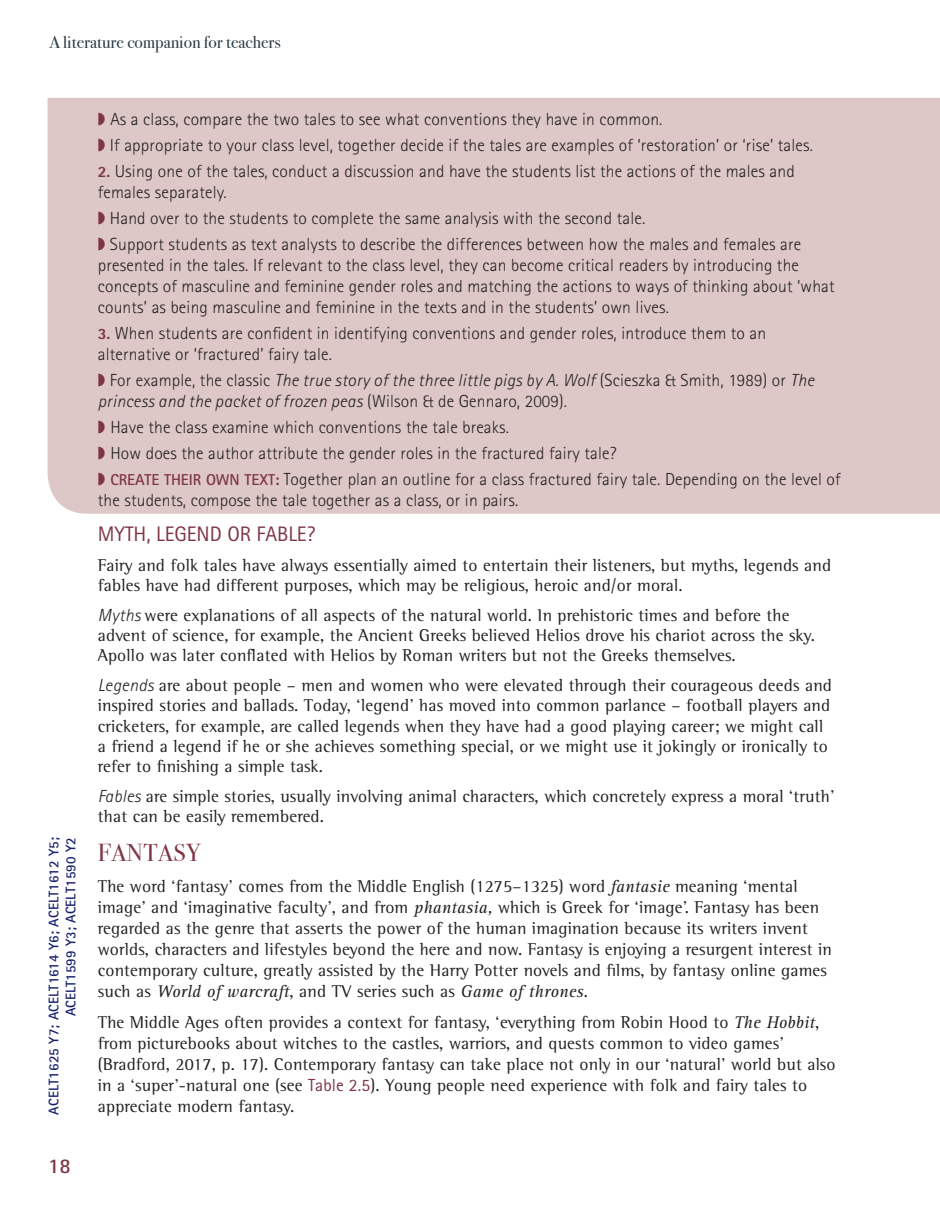
<style>
.page{position:relative;width:940px;height:1213px;background:#fff}
.page>*{position:absolute;margin:0;border:0;box-sizing:border-box;transform-origin:0 0}
.t1{font:24.5px "Bodoni Svty Two OSITCTT";letter-spacing:.02em;color:#7e3544}
.t2{font:21px "Rotis Sans Serif";color:#7e3544}
.t3{font:700 21px "Rotis Sans Serif";color:#7e3544}
.t4{font:17.5px/20.1px "Rotis Semi Serif";letter-spacing:.01em;color:#231f20}
.t5{font:300 17.5px/25.9px "Rotis Sans Serif";letter-spacing:.01em;color:#231f20}
.t6{font:italic 300 17.5px/21px "Rotis Sans Serif";letter-spacing:.02em;color:#231f20}
.t7{font:italic 17.5px "Rotis Serif";letter-spacing:.01em;color:#231f20}
.t8{font:17.5px "Bodoni Svty Two OSITCTT";color:#2b3a45}
.t9{font:700 14px/16.8px "Rotis Sans Serif";letter-spacing:.01em;color:#16206d;text-align:right}
.s1{font-weight:800;font-size:15.75px;color:#7e3544}
.s2{font-style:normal}
.s3{font-weight:700;font-size:15.75px;color:#7e3544}
.s4{font-family:"Rotis Sans Serif";font-weight:300;font-style:italic}
.s5{font-family:"Rotis Serif";font-style:italic}
.s6{font-family:"Rotis Semi Serif";font-style:normal}
.s7{font-family:"Rotis Sans Serif";color:#7e3544}
</style>
<div class="page">
<div style="left:48px;top:98px;width:892px;height:415px;background:#ddc8c7"></div>
<svg style="left:98px;top:112px;width:7px;height:13px"></svg>
<svg style="left:98px;top:138px;width:7px;height:13px"></svg>
<svg style="left:98px;top:211px;width:7px;height:13px"></svg>
<svg style="left:98px;top:237px;width:7px;height:13px"></svg>
<svg style="left:98px;top:373px;width:7px;height:13px"></svg>
<svg style="left:98px;top:420px;width:7px;height:13px"></svg>
<svg style="left:98px;top:446px;width:7px;height:13px"></svg>
<svg style="left:98px;top:472px;width:7px;height:13px"></svg>
<p class="t8" style="left:49px;top:32px;width:233px">A literature companion for teachers</p>
<p class="t9" style="left:45px;top:1114px;width:279px;rotate:-90deg">ACELT1625 Y7; ACELT1614 Y6; ACELT1612 Y5;<br>ACELT1599 Y3; ACELT1590 Y2</p>
<p class="t3" style="left:48px;top:1152px;width:24px">18</p>
<p class="t5" style="left:110px;top:106px;width:704px">As a class, compare the two tales to see what conventions they have in common.<br>If appropriate to your class level, together decide if the tales are examples of ‘restoration’ or ‘rise’ tales.</p>
<p class="t5" style="left:98px;top:160px;width:698px;line-height:21px"><span class="s1">2.</span> Using one of the tales, conduct a discussion and have the students list the actions of the males and females separately.</p>
<p class="t5" style="left:110px;top:205px;width:693px">Hand over to the students to complete the same analysis with the second tale.<br>Support students as text analysts to describe the differences between how the males and females are</p>
<p class="t5" style="left:98px;top:254px;width:738px;line-height:21px">presented in the tales. If relevant to the class level, they can become critical readers by introducing the concepts of masculine and feminine gender roles and matching the actions to ways of thinking about ‘what counts’ as being masculine and feminine in the texts and in the students’ own lives.</p>
<p class="t5" style="left:98px;top:322px;width:670px;line-height:21px"><span class="s1">3.</span> When students are confident in identifying conventions and gender roles, introduce them to an alternative or ‘fractured’ fairy tale.</p>
<p class="t6" style="left:98px;top:369px;width:718px;text-indent:12px"><span class="s2">For example, the classic</span> The true story of the three little pigs by A. Wolf <span class="s2">(Scieszka &amp; Smith, 1989) or</span> The princess and the packet of frozen peas <span class="s2">(Wilson &amp; de Gennaro, 2009).</span></p>
<p class="t5" style="left:110px;top:414px;width:732px">Have the class examine which conventions the tale breaks.<br>How does the author attribute the gender roles in the fractured fairy tale?<br><span class="s3">CREATE THEIR OWN TEXT:</span> Together plan an outline for a class fractured fairy tale. Depending on the level of</p>
<p class="t5" style="left:98px;top:487px;width:422px">the students, compose the tale together as a class, or in pairs.</p>
<p class="t2" style="left:98px;top:521px;width:219px">MYTH, LEGEND OR FABLE?</p>
<p class="t4" style="left:98px;top:555px;width:735px">Fairy and folk tales have always essentially aimed to entertain their listeners, but myths, legends and fables have had different purposes, which may be religious, heroic and/or moral.</p>
<p class="t4" style="left:98px;top:605px;width:718px"><span class="s4">Myths</span> were explanations of all aspects of the natural world. In prehistoric times and before the advent of science, for example, the Ancient Greeks believed Helios drove his chariot across the sky.<br>Apollo was later conflated with Helios by Roman writers but not the Greeks themselves.</p>
<p class="t4" style="left:98px;top:675px;width:735px"><span class="s4">Legends</span> are about people – men and women who were elevated through their courageous deeds and inspired stories and ballads. Today, ‘legend’ has moved into common parlance – football players and cricketers, for example, are called legends when they have had a good playing career; we might call a friend a legend if he or she achieves something special, or we might use it jokingly or ironically to refer to finishing a simple task.</p>
<p class="t4" style="left:98px;top:786px;width:738px"><span class="s4">Fables</span> are simple stories, usually involving animal characters, which concretely express a moral ‘truth’ that can be easily remembered.</p>
<h1 class="t1" style="left:98px;top:838px;width:105px">FANTASY</h1>
<p class="t4" style="left:98px;top:875px;width:735px;line-height:21px">The word ‘fantasy’ comes from the Middle English (1275–1325) word <span class="s5">fantasie</span> meaning ‘mental image’ and ‘imaginative faculty’, and from <span class="s5">phantasia,</span> which is Greek for ‘image’. Fantasy has been regarded as the genre that asserts the power of the human imagination because its writers invent worlds, characters and lifestyles beyond the here and now. Fantasy is enjoying a resurgent interest in contemporary culture, greatly assisted by the Harry Potter novels and films, by fantasy online games</p>
<p class="t7" style="left:98px;top:981px;width:491px"><span class="s6">such as</span> World of warcraft<span class="s6">, and TV series such as</span> Game of thrones<span class="s6">.</span></p>
<p class="t4" style="left:98px;top:1011px;width:739px;line-height:21px">The Middle Ages often provides a context for fantasy, ‘everything from Robin Hood to <span class="s5">The Hobbit</span>, from picturebooks about witches to the castles, warriors, and quests common to video games’ (Bradford, 2017, p. 17). Contemporary fantasy can take place not only in our ‘natural’ world but also in a ‘super’-natural one (see <span class="s7">Table 2.5</span>). Young people need experience with folk and fairy tales to appreciate modern fantasy.</p>
</div>
